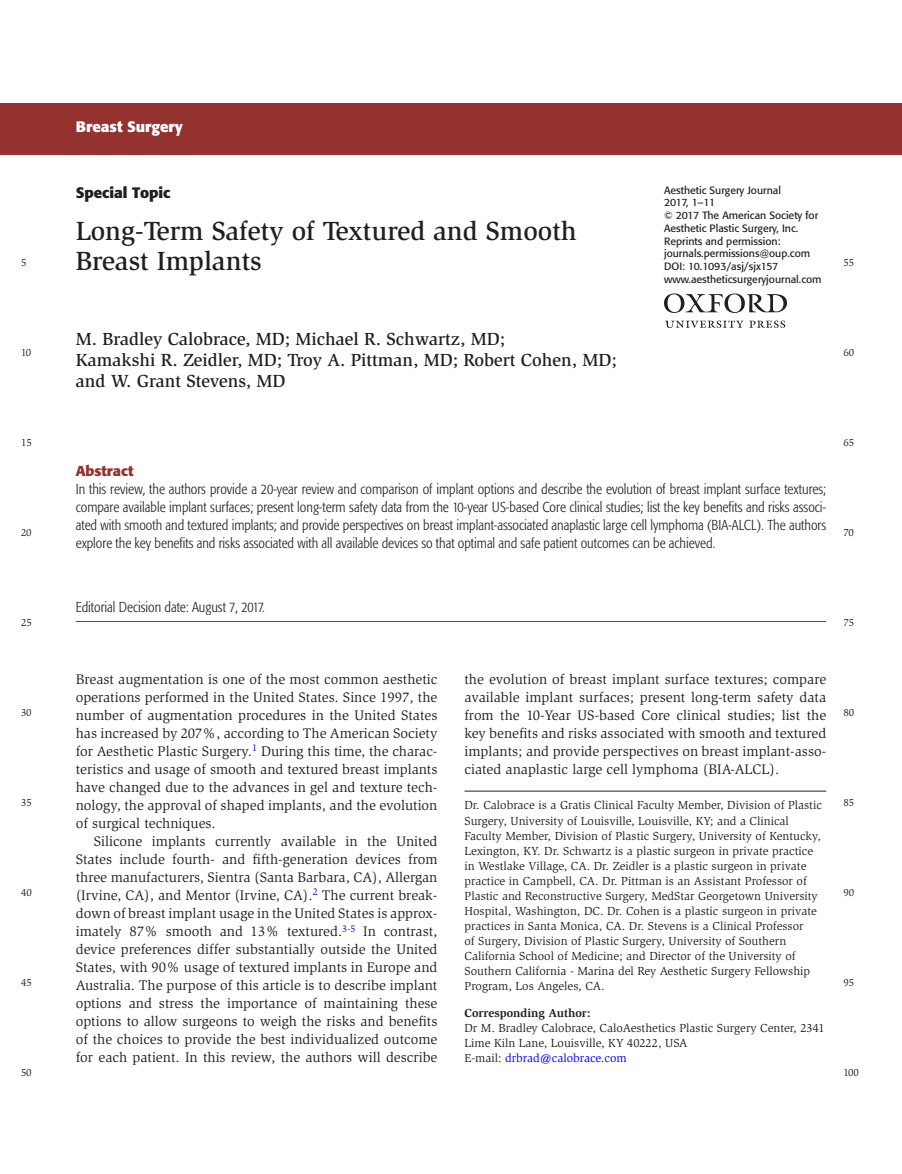
<style>
.page{position:relative;width:902px;height:1174px;background:#fff}
.page>*{position:absolute;margin:0;border:0;box-sizing:border-box;transform-origin:0 0}
.t1{font:500 27px/30px "Slimbach";color:#231f20}
.t2{font:500 18px/21px "Slimbach";color:#231f20}
.t3{font:700 15px "Formata";color:#fff}
.t4{font:700 15px "Formata";color:#231f20}
.t5{font:14.25px/18px "Slimbach";color:#231f20;text-align:justify}
.t6{font:300 condensed 14.25px/18px "Formata";color:#231f20;text-align:justify}
.t7{font:700 14.25px "Formata";color:#943230}
.t8{font:12px/15px "Slimbach";color:#231f20}
.t9{font:700 12px "Slimbach";color:#231f20}
.t10{font:10.5px/12.8px "Formata";color:#231f20}
.t11{font:10.5px "Slimbach";color:#231f20}
.s1{color:#00f}
</style>
<div class="page">
<svg style="left:664px;top:293px;width:123px;height:35px"></svg>
<div style="left:0;top:104px;width:901px;height:50px;background:#943230"></div>
<hr style="left:76px;top:621px;width:750px;height:1px;background:#943230">
<hr style="left:464px;top:790px;width:362px;height:1px;background:#231f20">
<p class="t3" style="left:76px;top:117px;width:109px">Breast Surgery</p>
<p class="t11" style="left:21px;top:256px;width:7px">5</p>
<p class="t4" style="left:76px;top:183px;width:96px">Special Topic</p>
<h1 class="t1" style="left:76px;top:216px;width:502px">Long-Term Safety of Textured and Smooth<br>Breast Implants</h1>
<p class="t10" style="left:664px;top:183px;width:159px">Aesthetic Surgery Journal<br>2017, 1–11<br>© 2017 The American Society for<br>Aesthetic Plastic Surgery, Inc.<br>Reprints and permission: journals.permissions@oup.com<br>DOI: 10.1093/asj/sjx157 www.aestheticsurgeryjournal.com</p>
<p class="t11" style="left:843px;top:256px;width:12px">55</p>
<p class="t11" style="left:21px;top:346px;width:12px">10</p>
<p class="t2" style="left:76px;top:328px;width:542px">M. Bradley Calobrace, MD; Michael R. Schwartz, MD;<br>Kamakshi R. Zeidler, MD; Troy A. Pittman, MD; Robert Cohen, MD; and W. Grant Stevens, MD</p>
<p class="t11" style="left:843px;top:346px;width:12px">60</p>
<p class="t11" style="left:21px;top:436px;width:12px">15</p>
<p class="t11" style="left:843px;top:436px;width:12px">65</p>
<p class="t11" style="left:21px;top:526px;width:12px">20</p>
<p class="t7" style="left:76px;top:461px;width:59px">Abstract</p>
<p class="t6" style="left:76px;top:480px;width:752px">In this review, the authors provide a 20-year review and comparison of implant options and describe the evolution of breast implant surface textures; compare available implant surfaces; present long-term safety data from the 10-year US-based Core clinical studies; list the key benefits and risks associ&shy;ated with smooth and textured implants; and provide perspectives on breast implant-associated anaplastic large cell lymphoma (BIA-ALCL). The authors explore the key benefits and risks associated with all available devices so that optimal and safe patient outcomes can be achieved.</p>
<p class="t11" style="left:843px;top:526px;width:12px">70</p>
<p class="t6" style="left:76px;top:598px;width:191px">Editorial Decision date: August 7, 2017.</p>
<p class="t11" style="left:21px;top:616px;width:12px">25</p>
<p class="t11" style="left:843px;top:616px;width:12px">75</p>
<p class="t11" style="left:21px;top:706px;width:12px">30</p>
<p class="t11" style="left:21px;top:796px;width:12px">35</p>
<p class="t11" style="left:21px;top:886px;width:12px">40</p>
<p class="t11" style="left:21px;top:976px;width:12px">45</p>
<p class="t5" style="left:76px;top:670px;width:363px">Breast augmentation is one of the most common aesthetic operations performed in the United States. Since 1997, the number of augmentation procedures in the United States has increased by 207%, according to The American Society for Aesthetic Plastic Surgery.<sup>1</sup> During this time, the charac&shy;teristics and usage of smooth and textured breast implants have changed due to the advances in gel and texture tech&shy;nology, the approval of shaped implants, and the evolution of surgical techniques.</p>
<p class="t5" style="left:76px;top:832px;width:363px;text-indent:18px">Silicone implants currently available in the United States include fourth- and fifth-generation devices from three manufacturers, Sientra (Santa Barbara, CA), Allergan (Irvine, CA), and Mentor (Irvine, CA).<sup>2</sup> The current break&shy;down of breast implant usage in the United States is approx&shy;imately 87% smooth and 13% textured.<sup>3-5</sup> In contrast, device preferences differ substantially outside the United States, with 90% usage of textured implants in Europe and Australia. The purpose of this article is to describe implant options and stress the importance of maintaining these options to allow surgeons to weigh the risks and benefits of the choices to provide the best individualized outcome for each patient. In this review, the authors will describe</p>
<p class="t5" style="left:464px;top:670px;width:363px">the evolution of breast implant surface textures; compare available implant surfaces; present long-term safety data from the 10-Year US-based Core clinical studies; list the key benefits and risks associated with smooth and textured implants; and provide perspectives on breast implant-asso&shy;ciated anaplastic large cell lymphoma (BIA-ALCL).</p>
<p class="t8" style="left:464px;top:798px;width:359px">Dr. Calobrace is a Gratis Clinical Faculty Member, Division of Plastic Surgery, University of Louisville, Louisville, KY; and a Clinical Faculty Member, Division of Plastic Surgery, University of Kentucky, Lexington, KY. Dr. Schwartz is a plastic surgeon in private practice in Westlake Village, CA. Dr. Zeidler is a plastic surgeon in private practice in Campbell, CA. Dr. Pittman is an Assistant Professor of Plastic and Reconstructive Surgery, MedStar Georgetown University Hospital, Washington, DC. Dr. Cohen is a plastic surgeon in private practices in Santa Monica, CA. Dr. Stevens is a Clinical Professor<br>of Surgery, Division of Plastic Surgery, University of Southern California School of Medicine; and Director of the University of Southern California - Marina del Rey Aesthetic Surgery Fellowship Program, Los Angeles, CA.</p>
<p class="t9" style="left:464px;top:1005px;width:127px">Corresponding Author:</p>
<p class="t8" style="left:464px;top:1020px;width:361px">Dr M. Bradley Calobrace, CaloAesthetics Plastic Surgery Center, 2341<br>Lime Kiln Lane, Louisville, KY 40222, USA<br>E-mail: <span class="s1">drbrad@calobrace.com</span></p>
<p class="t11" style="left:843px;top:706px;width:12px">80</p>
<p class="t11" style="left:843px;top:796px;width:12px">85</p>
<p class="t11" style="left:843px;top:886px;width:12px">90</p>
<p class="t11" style="left:843px;top:976px;width:12px">95</p>
<p class="t11" style="left:21px;top:1066px;width:12px">50</p>
<p class="t11" style="left:843px;top:1066px;width:17px">100</p>
</div>
